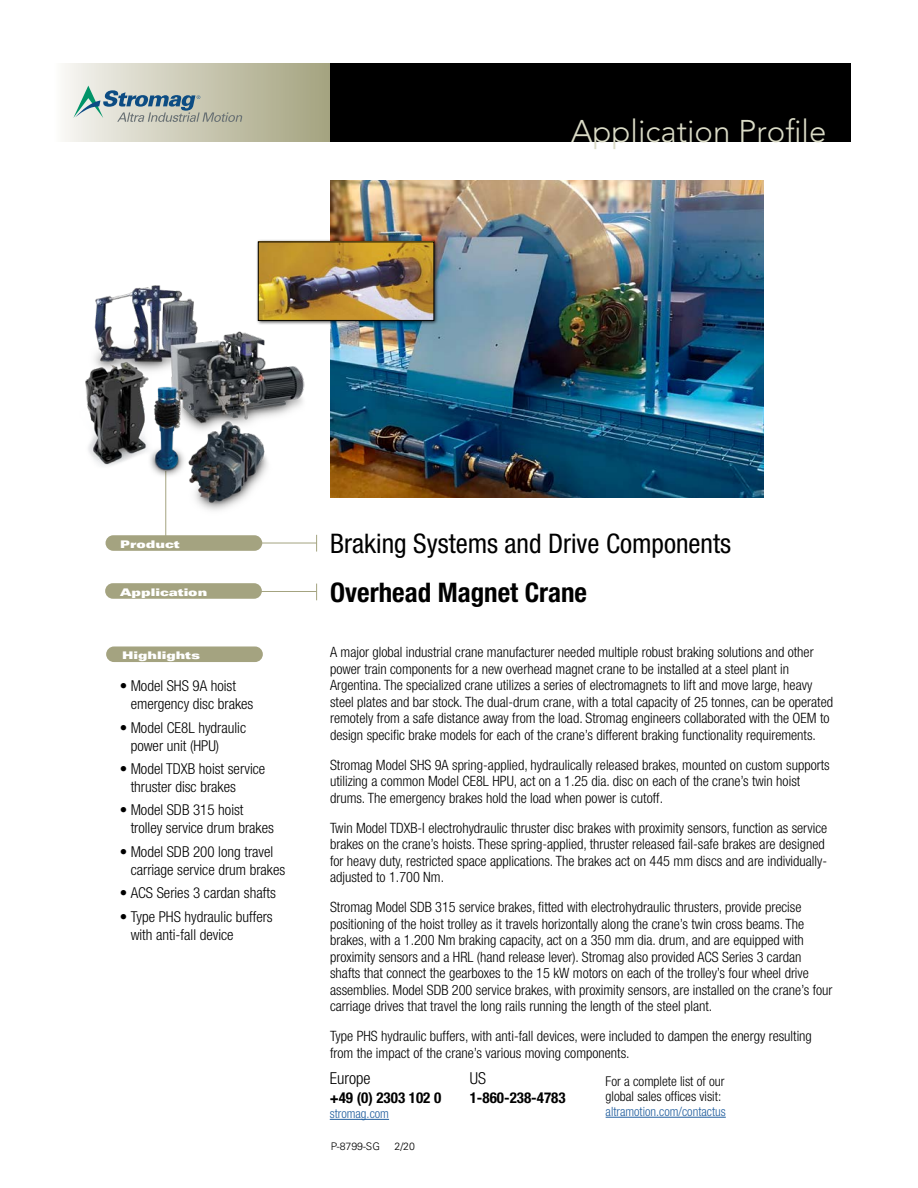
<style>
.page{position:relative;width:918px;height:1188px;background:#fff}
.page>*{position:absolute;margin:0;border:0;box-sizing:border-box;transform-origin:0 0}
.t1{font:300 31.2px "Avenir LT Std";color:#dadbc6}
.t2{font:condensed 27px "Helvetica Neue LT Std";color:#000}
.t3{font:700 condensed 27px "Helvetica Neue LT Std";color:#000}
.t4{font:300 condensed 16.5px "Helvetica Neue LT Std";color:#000}
.t5{font:300 condensed 15px/18px "Helvetica Neue LT Std";color:#000}
.t6{font:700 condensed 15px "Helvetica Neue LT Std";color:#000}
.EN_Body_Style_-_9_5p{font:300 condensed 14.25px/16.5px "Helvetica Neue LT Std";color:#000}
.t7{font:300 condensed 13.5px/15px "Helvetica Neue LT Std";color:#000}
.t8{font:300 condensed 12.75px "Helvetica Neue LT Std";color:#215e9e}
.t9{font:10.5px "Univers LT Std X Black Ex";color:#fff}
.t10{font:300 10.5px "Univers LT Std";color:#000}
</style>
<div class="page">
<div style="left:105px;top:583px;width:157px;height:16px;background:#a4a380;border-radius:8px"></div>
<div style="left:106px;top:535px;width:156px;height:16px;background:#a4a380;border-radius:8px"></div>
<div style="left:54px;top:63px;width:276px;height:79px;background:linear-gradient(to right,#f8f7f3,#a3a17d)"></div>
<div style="left:330px;top:63px;width:520px;height:79px;background:#000"></div>
<hr style="left:239px;top:543px;width:78px;height:1px;background:#a4a380">
<svg style="left:316px;top:535px;width:1px;height:17px"></svg>
<svg style="left:316px;top:584px;width:1px;height:16px"></svg>
<hr style="left:239px;top:591px;width:78px;height:1px;background:#a4a380">
<img style="left:331px;top:180px;width:433px;height:318px">
<hr style="left:165px;top:471px;width:1px;height:65px;background:#a4a380">
<div style="left:106px;top:646px;width:157px;height:16px;background:#a4a380;border-radius:8px"></div>
<div style="left:256px;top:240px;width:182px;height:85px;background:#000;opacity:.75"></div>
<img style="left:260px;top:244px;width:172px;height:75px">
<div style="left:258px;top:242px;width:176px;height:79px;border:1px solid #000"></div>
<img style="left:85px;top:268px;width:228px;height:247px">
<hr style="left:330px;top:1119px;width:59px;height:1px;background:#215e9e">
<hr style="left:606px;top:1117px;width:120px;height:1px;background:#215e9e">
<svg style="left:73px;top:86px;width:169px;height:36px"></svg>
<p class="t1" style="left:571px;top:113px;width:257px">Application Profile</p>
<p class="t9" style="left:120px;top:538px;width:61px">Product</p>
<p class="t9" style="left:120px;top:586px;width:89px">Application</p>
<p class="t2" style="left:330px;top:528px;width:402px">Braking Systems and Drive Components</p>
<p class="t3" style="left:330px;top:576px;width:258px">Overhead Magnet Crane</p>
<p class="t9" style="left:122px;top:649px;width:80px">Highlights</p>
<p class="EN_Body_Style_-_9_5p" style="left:330px;top:644px;width:505px">A major global industrial crane manufacturer needed multiple robust braking solutions and other power train components for a new overhead magnet crane to be installed at a steel plant in Argentina. The specialized crane utilizes a series of electromagnets to lift and move large, heavy steel plates and bar stock. The dual-drum crane, with a total capacity of 25 tonnes, can be operated remotely from a safe distance away from the load. Stromag engineers collaborated with the OEM to design specific brake models for each of the crane’s different braking functionality requirements.</p>
<p class="EN_Body_Style_-_9_5p" style="left:330px;top:756px;width:501px">Stromag Model SHS 9A spring-applied, hydraulically released brakes, mounted on custom supports utilizing a common Model CE8L HPU, act on a 1.25 dia. disc on each of the crane’s twin hoist drums. The emergency brakes hold the load when power is cutoff.</p>
<p class="EN_Body_Style_-_9_5p" style="left:330px;top:819px;width:499px">Twin Model TDXB-I electrohydraulic thruster disc brakes with proximity sensors, function as service brakes on the crane’s hoists. These spring-applied, thruster released fail-safe brakes are designed for heavy duty, restricted space applications. The brakes act on 445 mm discs and are individually&shy;adjusted to 1.700 Nm.</p>
<p class="EN_Body_Style_-_9_5p" style="left:330px;top:899px;width:504px">Stromag Model SDB 315 service brakes, fitted with electrohydraulic thrusters, provide precise positioning of the hoist trolley as it travels horizontally along the crane’s twin cross beams. The brakes, with a 1.200 Nm braking capacity, act on a 350 mm dia. drum, and are equipped with proximity sensors and a HRL (hand release lever). Stromag also provided ACS Series 3 cardan shafts that connect the gearboxes to the 15 kW motors on each of the trolley’s four wheel drive assemblies. Model SDB 200 service brakes, with proximity sensors, are installed on the crane’s four carriage drives that travel the long rails running the length of the steel plant.</p>
<p class="EN_Body_Style_-_9_5p" style="left:330px;top:1028px;width:483px">Type PHS hydraulic buffers, with anti-fall devices, were included to dampen the energy resulting from the impact of the crane’s various moving components.</p>
<p class="t5" style="left:131px;top:677px;width:124px;text-indent:-11px">• Model SHS 9A hoist emergency disc brakes</p>
<p class="t5" style="left:131px;top:718px;width:117px;text-indent:-11px">• Model CE8L hydraulic power unit (HPU)</p>
<p class="t5" style="left:131px;top:759px;width:136px;text-indent:-11px">• Model TDXB hoist service thruster disc brakes</p>
<p class="t5" style="left:131px;top:801px;width:145px;text-indent:-11px">• Model SDB 315 hoist trolley service drum brakes</p>
<p class="t5" style="left:131px;top:842px;width:156px;text-indent:-11px">• Model SDB 200 long travel carriage service drum brakes</p>
<p class="t5" style="left:120px;top:884px;width:157px">• ACS Series 3 cardan shafts</p>
<p class="t5" style="left:131px;top:907px;width:144px;text-indent:-11px">• Type PHS hydraulic buffers with anti-fall device</p>
<p class="t4" style="left:330px;top:1068px;width:42px">Europe</p>
<p class="t6" style="left:330px;top:1089px;width:113px">+49 (0) 2303 102 0</p>
<p class="t8" style="left:330px;top:1106px;width:61px">stromag.com</p>
<p class="t10" style="left:331px;top:1140px;width:51px">P-8799-SG</p>
<p class="t10" style="left:395px;top:1140px;width:22px">2/20</p>
<p class="t4" style="left:470px;top:1068px;width:18px">US</p>
<p class="t6" style="left:470px;top:1089px;width:97px">1-860-238-4783</p>
<p class="t7" style="left:606px;top:1074px;width:120px">For a complete list of our global sales offices visit:</p>
<p class="t8" style="left:606px;top:1104px;width:122px">altramotion.com/contactus</p>
</div>
